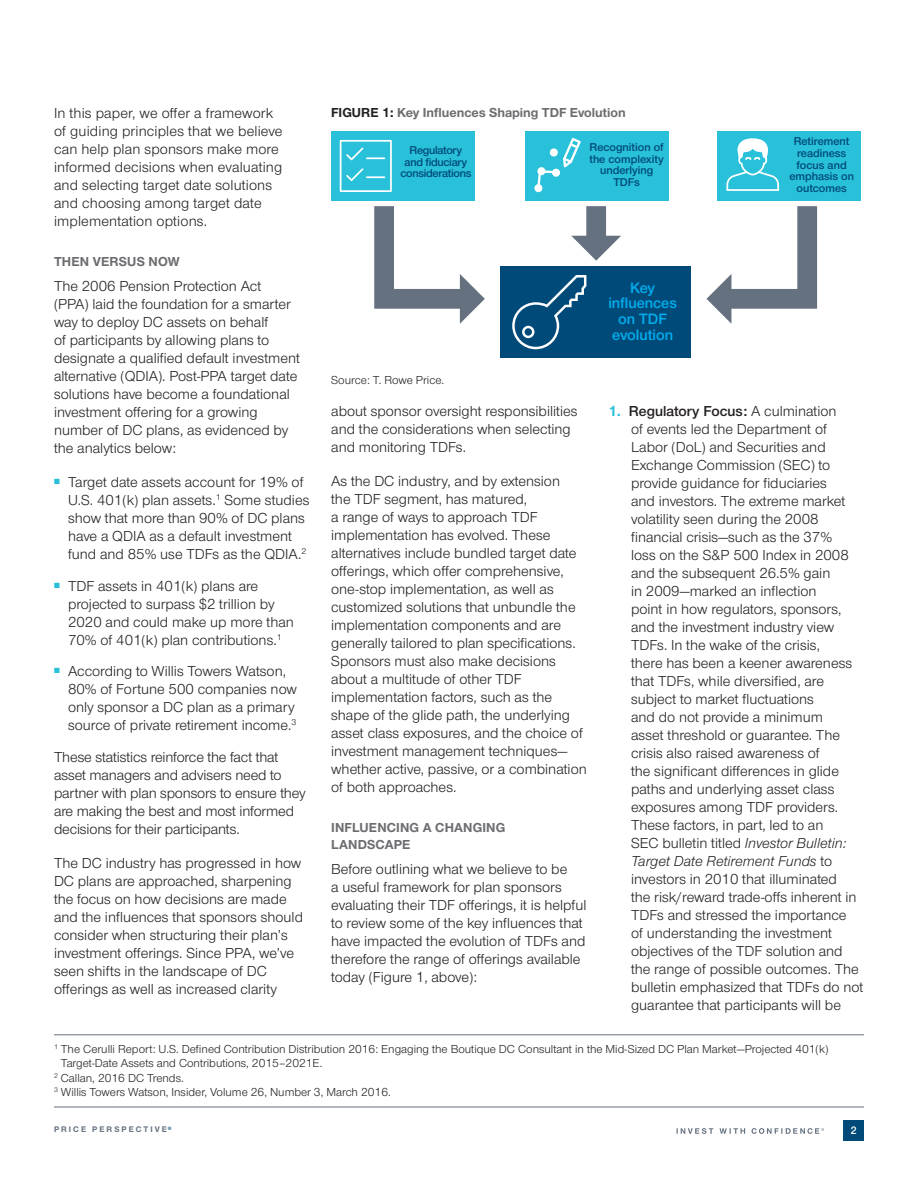
<style>
.page{position:relative;width:918px;height:1188px;background:#fff}
.page>*{position:absolute;margin:0;border:0;box-sizing:border-box;transform-origin:0 0}
.t1{font:600 15.6px/15.6px "Nimbus Sans Novus";color:#00aeef;text-align:center}
.t2{font:15px/18px "Nimbus Sans Novus";color:#231f20}
.t3{font:700 13.5px/17.2px "Nimbus Sans Novus";letter-spacing:.005em;color:#6c6d70}
.t4{font:12px "Nimbus Sans Novus";color:#231f20}
.t5{font:600 11.7px/11.7px "Nimbus Sans Novus";color:#004a79;text-align:center}
.t6{font:600 11.7px/11.7px "Nimbus Sans Novus";letter-spacing:-.025em;color:#004a79;text-align:center}
.t7{font:600 11.25px "Nimbus Sans Novus";color:#fff}
.t8{font:700 8.4px "Nimbus Sans Novus";letter-spacing:.235em;color:#65717f}
.t9{font:700 4.95px "Nimbus Sans Novus";color:#004a79}
.s1{color:#231f20}
.s2{font-weight:700;color:#29c0da}
.s3{font-weight:600}
.s4{font-style:italic}
</style>
<div class="page">
<div style="left:844px;top:1121px;width:20px;height:20px;background:#004a79"></div>
<hr style="left:54px;top:1107px;width:810px;height:1px;background:#65717f">
<svg style="left:677px;top:1128px;width:147px;height:6px"></svg>
<div style="left:331px;top:131px;width:144px;height:69px;background:#29c0da"></div>
<svg style="left:340px;top:140px;width:52px;height:52px"></svg>
<div style="left:525px;top:131px;width:143px;height:69px;background:#29c0da"></div>
<svg style="left:534px;top:138px;width:47px;height:55px"></svg>
<div style="left:500px;top:266px;width:191px;height:92px;background:#004a79"></div>
<svg style="left:512px;top:275px;width:74px;height:74px"></svg>
<svg style="left:374px;top:206px;width:111px;height:118px"></svg>
<svg style="left:707px;top:206px;width:110px;height:118px"></svg>
<svg style="left:571px;top:206px;width:50px;height:55px"></svg>
<div style="left:717px;top:131px;width:143px;height:69px;background:#29c0da"></div>
<svg style="left:726px;top:138px;width:53px;height:53px"></svg>
<hr style="left:54px;top:1034px;width:810px;height:1px;background:#65717f">
<p class="t2" style="left:54px;top:104px;width:230px">In this paper, we offer a framework of guiding principles that we believe can help plan sponsors make more informed decisions when evaluating and selecting target date solutions and choosing among target date implementation options.</p>
<p class="t3" style="left:54px;top:252px;width:127px">THEN VERSUS NOW</p>
<p class="t2" style="left:54px;top:276px;width:247px">The 2006 Pension Protection Act<br>(PPA) laid the foundation for a smarter way to deploy DC assets on behalf<br>of participants by allowing plans to designate a qualified default investment alternative (QDIA). Post-PPA target date solutions have become a foundational investment offering for a growing number of DC plans, as evidenced by the analytics below:</p>
<p class="t2" style="left:68px;top:473px;width:243px;text-indent:-14px"><sup>■</sup> Target date assets account for 19% of U.S. 401(k) plan assets.<sup>1</sup> Some studies show that more than 90% of DC plans have a QDIA as a default investment fund and 85% use TDFs as the QDIA.<sup>2</sup></p>
<p class="t2" style="left:68px;top:576px;width:227px;text-indent:-14px"><sup>■</sup> TDF assets in 401(k) plans are projected to surpass $2 trillion by 2020 and could make up more than 70% of 401(k) plan contributions.<sup>1</sup></p>
<p class="t2" style="left:68px;top:662px;width:230px;text-indent:-14px"><sup>■</sup> According to Willis Towers Watson, 80% of Fortune 500 companies now only sponsor a DC plan as a primary source of private retirement income.<sup>3</sup></p>
<p class="t2" style="left:54px;top:747px;width:253px">These statistics reinforce the fact that asset managers and advisers need to partner with plan sponsors to ensure they are making the best and most informed decisions for their participants.</p>
<p class="t2" style="left:54px;top:854px;width:251px">The DC industry has progressed in how DC plans are approached, sharpening the focus on how decisions are made and the influences that sponsors should consider when structuring their plan’s investment offerings. Since PPA, we’ve seen shifts in the landscape of DC offerings as well as increased clarity</p>
<p class="t3" style="left:331px;top:103px;width:296px"><span class="s1">FIGURE 1:</span> Key Influences Shaping TDF Evolution</p>
<p class="t6" style="left:400px;top:144px;width:73px">Regulatory and fiduciary considerations</p>
<p class="t5" style="left:589px;top:141px;width:76px">Recognition of the complexity underlying<br>TDFs</p>
<p class="t4" style="left:331px;top:373px;width:114px">Source: T. Rowe Price.</p>
<p class="t1" style="left:608px;top:279px;width:70px">Key influences on TDF evolution</p>
<p class="t5" style="left:789px;top:135px;width:66px">Retirement readiness focus and emphasis on outcomes</p>
<p class="t2" style="left:331px;top:401px;width:248px">about sponsor oversight responsibilities and the considerations when selecting and monitoring TDFs.</p>
<p class="t2" style="left:331px;top:472px;width:257px">As the DC industry, and by extension<br>the TDF segment, has matured,<br>a range of ways to approach TDF implementation has evolved. These alternatives include bundled target date offerings, which offer comprehensive, one-stop implementation, as well as customized solutions that unbundle the implementation components and are generally tailored to plan specifications.<br>Sponsors must also make decisions about a multitude of other TDF implementation factors, such as the shape of the glide path, the underlying asset class exposures, and the choice of investment management techniques— whether active, passive, or a combination of both approaches.</p>
<p class="t3" style="left:331px;top:818px;width:176px">INFLUENCING A CHANGING<br>LANDSCAPE</p>
<p class="t2" style="left:331px;top:860px;width:257px">Before outlining what we believe to be<br>a useful framework for plan sponsors evaluating their TDF offerings, it is helpful to review some of the key influences that have impacted the evolution of TDFs and therefore the range of offerings available today (Figure 1, above):</p>
<p class="t2" style="left:631px;top:401px;width:234px;text-indent:-23px"><span class="s2">1.</span> <span class="s3">Regulatory Focus:</span> A culmination<br>of events led the Department of Labor (DoL) and Securities and Exchange Commission (SEC) to provide guidance for fiduciaries<br>and investors. The extreme market volatility seen during the 2008 financial crisis—such as the 37%<br>loss on the S&amp;P 500 Index in 2008 and the subsequent 26.5% gain<br>in 2009—marked an inflection<br>point in how regulators, sponsors, and the investment industry view TDFs. In the wake of the crisis,<br>there has been a keener awareness that TDFs, while diversified, are subject to market fluctuations<br>and do not provide a minimum<br>asset threshold or guarantee. The crisis also raised awareness of<br>the significant differences in glide paths and underlying asset class exposures among TDF providers.<br>These factors, in part, led to an<br>SEC bulletin titled <span class="s4">Investor Bulletin:<br>Target Date Retirement Funds</span> to investors in 2010 that illuminated<br>the risk/reward trade-offs inherent in TDFs and stressed the importance<br>of understanding the investment objectives of the TDF solution and the range of possible outcomes. The bulletin emphasized that TDFs do not guarantee that participants will be</p>
<p class="t4" style="left:54px;top:1041px;width:776px"><sup>1</sup> The Cerulli Report: U.S. Defined Contribution Distribution 2016: Engaging the Boutique DC Consultant in the Mid-Sized DC Plan Market—Projected 401(k)</p>
<p class="t4" style="left:61px;top:1056px;width:263px">Target-Date Assets and Contributions, 2015–2021E.</p>
<p class="t4" style="left:54px;top:1070px;width:131px"><sup>2</sup> Callan, 2016 DC Trends.</p>
<p class="t4" style="left:54px;top:1084px;width:338px"><sup>3</sup> Willis Towers Watson, Insider, Volume 26, Number 3, March 2016.</p>
<p class="t9" style="left:168px;top:1125px;width:5px">®</p>
<p class="t8" style="left:54px;top:1124px;width:114px">PRICE PERSPECTIVE</p>
<p class="t7" style="left:851px;top:1123px;width:7px">2</p>
</div>
